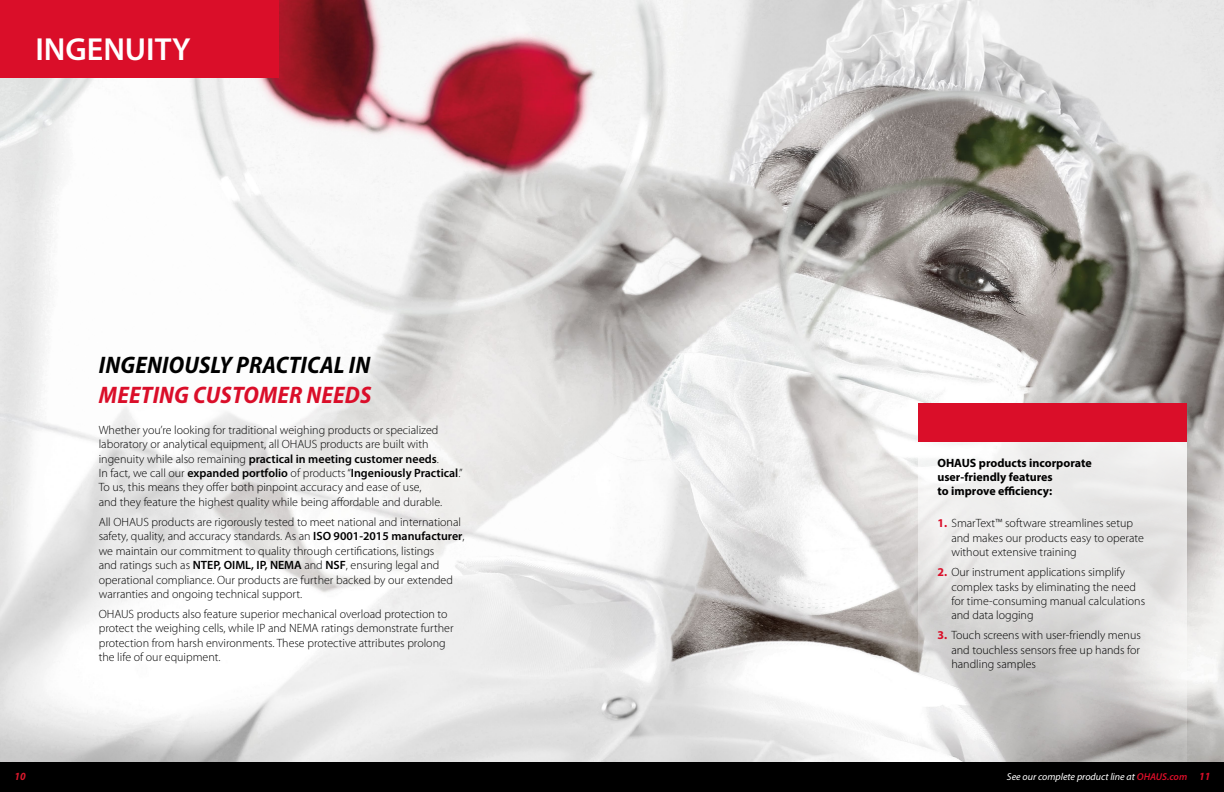
<style>
.page{position:relative;width:1224px;height:792px;background:#fff}
.page>*{position:absolute;margin:0;border:0;box-sizing:border-box;transform-origin:0 0}
.t1{font:600 32px "Myriad Pro";color:#fff}
.t2{font:italic 700 semi-condensed 24px "Myriad Pro";letter-spacing:.01em;color:#000}
.t3{font:italic 700 semi-condensed 24px "Myriad Pro";letter-spacing:.01em;color:#da0e29}
.t4{font:300 12px/14.4px "Myriad Pro";color:#000}
.t5{font:700 12px/14.4px "Myriad Pro";color:#000}
.t6{font:italic 700 semi-condensed 11px "Myriad Pro";color:#d7182b}
.t7{font:italic 10px "Myriad Pro";color:#fff}
.s1{font-weight:600}
.s2{font-weight:700;color:#da0e29}
.s3{font-weight:600;color:#da0e29}
.s4{font-weight:700;font-stretch:semi-condensed;font-size:11px;color:#da0e29}
</style>
<div class="page">
<img style="left:0;top:0;width:1224px;height:763px">
<div style="left:0;top:0;width:279px;height:77px;background:#da0e29"></div>
<svg style="left:918px;top:442px;width:269px;height:321px"></svg>
<div style="left:918px;top:404px;width:269px;height:38px;background:#da0e29"></div>
<div style="left:0;top:763px;width:1224px;height:29px;background:#000"></div>
<h1 class="t1" style="left:35px;top:28px;width:156px">INGENUITY</h1>
<h2 class="t2" style="left:99px;top:349px;width:273px">INGENIOUSLY PRACTICAL IN</h2>
<h2 class="t3" style="left:99px;top:379px;width:274px">MEETING CUSTOMER NEEDS</h2>
<p class="t4" style="left:99px;top:423px;width:366px">Whether you’re looking for traditional weighing products or specialized laboratory or analytical equipment, all OHAUS products are built with ingenuity while also remaining <span class="s1">practical in meeting customer needs</span>.<br>In fact, we call our <span class="s1">expanded portfolio</span> of products “<span class="s1">Ingeniously Practical</span>.” To us, this means they offer both pinpoint accuracy and ease of use,<br>and they feature the highest quality while being affordable and durable.</p>
<p class="t4" style="left:99px;top:515px;width:367px">All OHAUS products are rigorously tested to meet national and international safety, quality, and accuracy standards. As an <span class="s1">ISO 9001-2015 manufacturer</span>, we maintain our commitment to quality through certifications, listings<br>and ratings such as <span class="s1">NTEP, OIML, IP, NEMA</span> and <span class="s1">NSF</span>, ensuring legal and operational compliance. Our products are further backed by our extended warranties and ongoing technical support.</p>
<p class="t4" style="left:99px;top:607px;width:356px">OHAUS products also feature superior mechanical overload protection to protect the weighing cells, while IP and NEMA ratings demonstrate further protection from harsh environments. These protective attributes prolong the life of our equipment.</p>
<p class="t5" style="left:937px;top:455px;width:156px">OHAUS products incorporate user-friendly features<br>to improve efficiency:</p>
<p class="t4" style="left:951px;top:516px;width:194px;text-indent:-14px"><span class="s2">1.</span> SmarText™ software streamlines setup and makes our products easy to operate without extensive training</p>
<p class="t4" style="left:951px;top:565px;width:195px;text-indent:-14px"><span class="s2">2.</span> Our instrument applications simplify complex tasks by eliminating the need for time-consuming manual calculations and data logging</p>
<p class="t4" style="left:951px;top:628px;width:191px;text-align:justify;text-indent:-14px"><span class="s2">3.</span> Touch screens with user-friendly menus and touchless sensors free up hands for handling samples</p>
<p class="t6" style="left:14px;top:769px;width:13px">10</p>
<p class="t7" style="left:1007px;top:771px;width:205px">See our complete product line at <span class="s3">OHAUS.com</span> <span class="s4">11</span></p>
</div>
